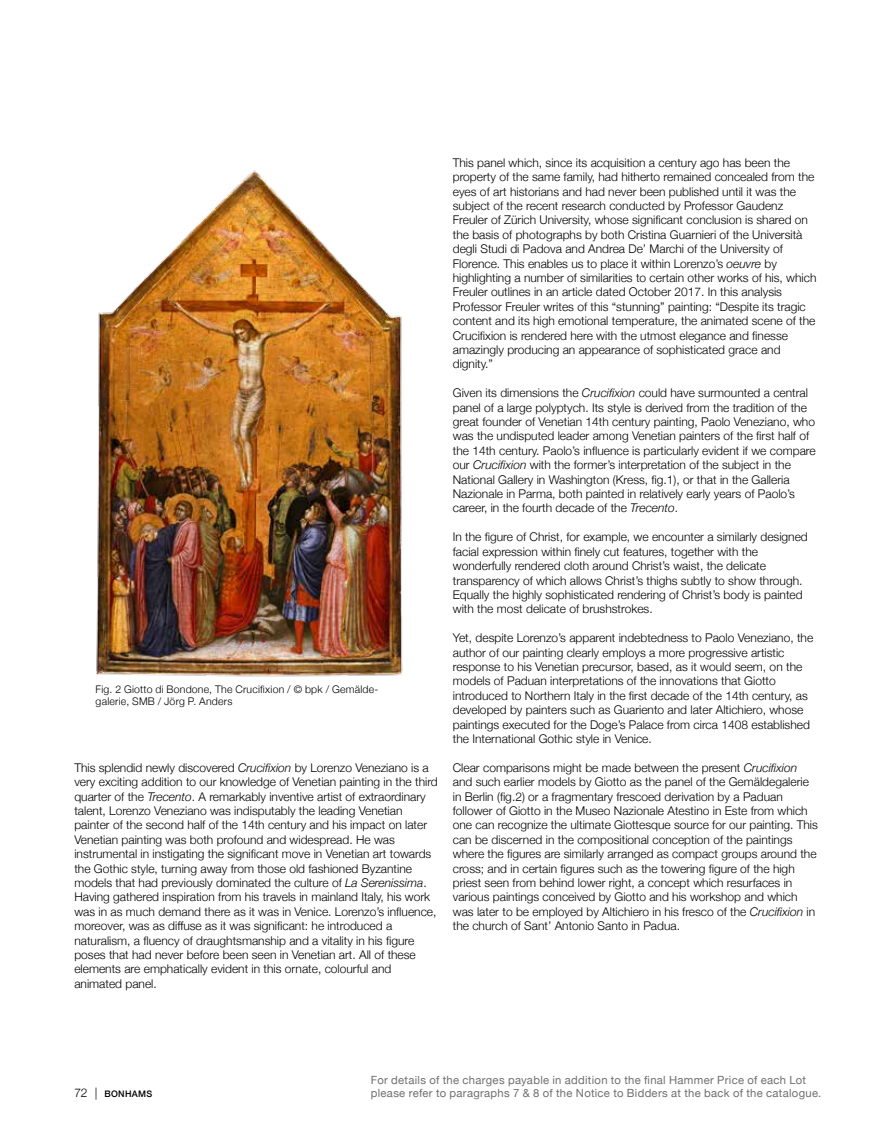
<style>
.page{position:relative;width:893px;height:1127px;background:#fff}
.page>*{position:absolute;margin:0;border:0;box-sizing:border-box;transform-origin:0 0}
.t1{font:300 12px/14.4px "Helvetica Neue";color:#000}
.t2{font:11.25px/12.8px "Helvetica Neue";letter-spacing:.025em;color:#6f6f6f}
.t3{font:300 10.5px/12px "Helvetica Neue";letter-spacing:.02em;color:#000}
.t4{font:500 9px "Helvetica Neue";letter-spacing:.04em;color:#000}
.s1{font-style:italic}
.s2{font-weight:300;font-size:12px}
</style>
<div class="page">
<img style="left:96px;top:170px;width:307px;height:507px">
<p class="t3" style="left:96px;top:683px;width:284px">Fig. 2 Giotto di Bondone, The Crucifixion / © bpk / Gemälde&shy;galerie, SMB / Jörg P. Anders</p>
<p class="t1" style="left:74px;top:759px;width:365px">This splendid newly discovered <span class="s1">Crucifixion</span> by Lorenzo Veneziano is a very exciting addition to our knowledge of Venetian painting in the third quarter of the <span class="s1">Trecento</span>. A remarkably inventive artist of extraordinary talent, Lorenzo Veneziano was indisputably the leading Venetian painter of the second half of the 14th century and his impact on later Venetian painting was both profound and widespread. He was instrumental in instigating the significant move in Venetian art towards the Gothic style, turning away from those old fashioned Byzantine models that had previously dominated the culture of <span class="s1">La Serenissima</span>.<br>Having gathered inspiration from his travels in mainland Italy, his work was in as much demand there as it was in Venice. Lorenzo’s influence, moreover, was as diffuse as it was significant: he introduced a naturalism, a fluency of draughtsmanship and a vitality in his figure poses that had never before been seen in Venetian art. All of these elements are emphatically evident in this ornate, colourful and animated panel.</p>
<p class="t1" style="left:453px;top:154px;width:365px">This panel which, since its acquisition a century ago has been the property of the same family, had hitherto remained concealed from the eyes of art historians and had never been published until it was the subject of the recent research conducted by Professor Gaudenz Freuler of Zürich University, whose significant conclusion is shared on the basis of photographs by both Cristina Guarnieri of the Università degli Studi di Padova and Andrea De’ Marchi of the University of Florence. This enables us to place it within Lorenzo’s <span class="s1">oeuvre</span> by highlighting a number of similarities to certain other works of his, which Freuler outlines in an article dated October 2017. In this analysis Professor Freuler writes of this “stunning” painting: “Despite its tragic content and its high emotional temperature, the animated scene of the Crucifixion is rendered here with the utmost elegance and finesse amazingly producing an appearance of sophisticated grace and dignity.”</p>
<p class="t1" style="left:453px;top:385px;width:364px">Given its dimensions the <span class="s1">Crucifixion</span> could have surmounted a central panel of a large polyptych. Its style is derived from the tradition of the great founder of Venetian 14th century painting, Paolo Veneziano, who was the undisputed leader among Venetian painters of the first half of the 14th century. Paolo’s influence is particularly evident if we compare our <span class="s1">Crucifixion</span> with the former’s interpretation of the subject in the National Gallery in Washington (Kress, fig.1), or that in the Galleria Nazionale in Parma, both painted in relatively early years of Paolo’s career, in the fourth decade of the <span class="s1">Trecento</span>.</p>
<p class="t1" style="left:453px;top:529px;width:356px">In the figure of Christ, for example, we encounter a similarly designed facial expression within finely cut features, together with the wonderfully rendered cloth around Christ’s waist, the delicate transparency of which allows Christ’s thighs subtly to show through.<br>Equally the highly sophisticated rendering of Christ’s body is painted with the most delicate of brushstrokes.</p>
<p class="t1" style="left:453px;top:630px;width:362px">Yet, despite Lorenzo’s apparent indebtedness to Paolo Veneziano, the author of our painting clearly employs a more progressive artistic response to his Venetian precursor, based, as it would seem, on the models of Paduan interpretations of the innovations that Giotto introduced to Northern Italy in the first decade of the 14th century, as developed by painters such as Guariento and later Altichiero, whose paintings executed for the Doge’s Palace from circa 1408 established the International Gothic style in Venice.</p>
<p class="t1" style="left:453px;top:759px;width:367px">Clear comparisons might be made between the present <span class="s1">Crucifixion </span>and such earlier models by Giotto as the panel of the Gemäldegalerie in Berlin (fig.2) or a fragmentary frescoed derivation by a Paduan follower of Giotto in the Museo Nazionale Atestino in Este from which one can recognize the ultimate Giottesque source for our painting. This can be discerned in the compositional conception of the paintings where the figures are similarly arranged as compact groups around the cross; and in certain figures such as the towering figure of the high priest seen from behind lower right, a concept which resurfaces in various paintings conceived by Giotto and his workshop and which was later to be employed by Altichiero in his fresco of the <span class="s1">Crucifixion</span> in the church of Sant’ Antonio Santo in Padua.</p>
<p class="t4" style="left:74px;top:1087px;width:79px"><span class="s2">72 |</span> BONHAMS</p>
<p class="t2" style="left:371px;top:1075px;width:452px">For details of the charges payable in addition to the final Hammer Price of each Lot please refer to paragraphs 7 &amp; 8 of the Notice to Bidders at the back of the catalogue.</p>
</div>
